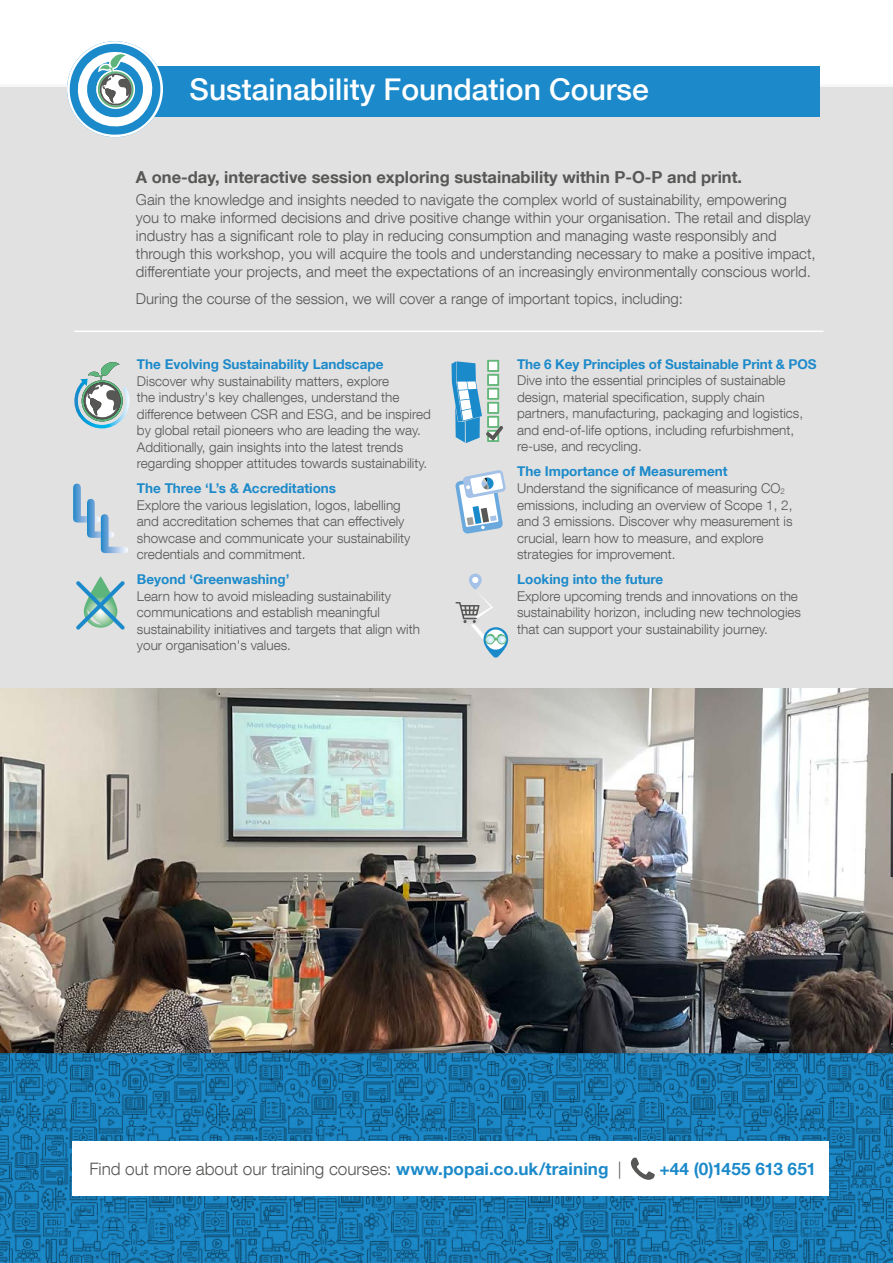
<style>
.page{position:relative;width:893px;height:1263px;background:#fff}
.page>*{position:absolute;margin:0;border:0;box-sizing:border-box;transform-origin:0 0}
.t1{font:500 30px "Helvetica Neue LT Com";color:#fff}
.t2{font:300 17.1px "Helvetica Neue LT Com";letter-spacing:-.005em;color:#575756}
.t3{font:700 17.1px "Helvetica Neue LT Com";color:#1c8aca}
.t4{font:700 16.5px "Helvetica Neue LT Com";color:#575756}
.t5{font:300 15px/18px "Helvetica Neue LT Com";color:#575756}
.t6{font:300 13.5px/16.5px "Helvetica Neue LT Com";color:#575756}
.t7{font:700 13.5px "Helvetica Neue LT Com";color:#1c8aca}
.s1{font-weight:700;color:#1c8aca}
</style>
<div class="page">
<div style="left:0;top:87px;width:893px;height:615px;background:#e1e1e1"></div>
<img style="left:0;top:688px;width:893px;height:365px">
<div style="left:114px;top:66px;width:705px;height:51px;background:#1c8aca"></div>
<svg style="left:67px;top:41px;width:96px;height:96px"></svg>
<svg style="left:74px;top:362px;width:55px;height:66px"></svg>
<svg style="left:455px;top:470px;width:51px;height:63px"></svg>
<hr style="left:74px;top:331px;width:749px;height:1px;background:#fff">
<svg style="left:0;top:1053px;width:893px;height:210px;background:#1877ae"></svg>
<div style="left:73px;top:1142px;width:756px;height:54px;background:#fff"></div>
<svg style="left:631px;top:1158px;width:24px;height:22px"></svg>
<svg style="left:73px;top:484px;width:55px;height:69px"></svg>
<svg style="left:76px;top:576px;width:49px;height:54px"></svg>
<svg style="left:451px;top:360px;width:52px;height:83px"></svg>
<svg style="left:455px;top:574px;width:53px;height:84px"></svg>
<p class="t1" style="left:190px;top:72px;width:461px">Sustainability Foundation Course</p>
<p class="t4" style="left:136px;top:167px;width:608px">A one-day, interactive session exploring sustainability within P-O-P and print.</p>
<p class="t5" style="left:136px;top:191px;width:681px">Gain the knowledge and insights needed to navigate the complex world of sustainability, empowering<br>you to make informed decisions and drive positive change within your organisation. The retail and display industry has a significant role to play in reducing consumption and managing waste responsibly and through this workshop, you will acquire the tools and understanding necessary to make a positive impact, differentiate your projects, and meet the expectations of an increasingly environmentally conscious world.</p>
<p class="t5" style="left:136px;top:289px;width:549px">During the course of the session, we will cover a range of important topics, including:</p>
<p class="t7" style="left:137px;top:356px;width:248px">The Evolving Sustainability Landscape</p>
<p class="t6" style="left:137px;top:373px;width:295px">Discover why sustainability matters, explore<br>the industry's key challenges, understand the difference between CSR and ESG, and be inspired by global retail pioneers who are leading the way.<br>Additionally, gain insights into the latest trends regarding shopper attitudes towards sustainability.</p>
<p class="t7" style="left:137px;top:480px;width:201px">The Three ‘L’s &amp; Accreditations</p>
<p class="t6" style="left:137px;top:497px;width:275px">Explore the various legislation, logos, labelling and accreditation schemes that can effectively showcase and communicate your sustainability credentials and commitment.</p>
<p class="t7" style="left:137px;top:571px;width:154px">Beyond ‘Greenwashing’</p>
<p class="t6" style="left:137px;top:588px;width:285px">Learn how to avoid misleading sustainability communications and establish meaningful sustainability initiatives and targets that align with your organisation's values.</p>
<p class="t7" style="left:517px;top:356px;width:301px">The 6 Key Principles of Sustainable Print &amp; POS</p>
<p class="t6" style="left:517px;top:372px;width:288px">Dive into the essential principles of sustainable design, material specification, supply chain partners, manufacturing, packaging and logistics, and end-of-life options, including refurbishment, re-use, and recycling.</p>
<p class="t7" style="left:517px;top:463px;width:212px">The Importance of Measurement</p>
<p class="t6" style="left:517px;top:480px;width:277px">Understand the significance of measuring CO<sub>2 </sub>emissions, including an overview of Scope 1, 2, and 3 emissions. Discover why measurement is crucial, learn how to measure, and explore strategies for improvement.</p>
<p class="t7" style="left:517px;top:571px;width:148px">Looking into the future</p>
<p class="t6" style="left:517px;top:587px;width:286px">Explore upcoming trends and innovations on the sustainability horizon, including new technologies that can support your sustainability journey.</p>
<p class="t2" style="left:89px;top:1158px;width:534px">Find out more about our training courses: <span class="s1">www.popai.co.uk/training</span> |</p>
<p class="t3" style="left:659px;top:1158px;width:158px">+44 (0)1455 613 651</p>
</div>
